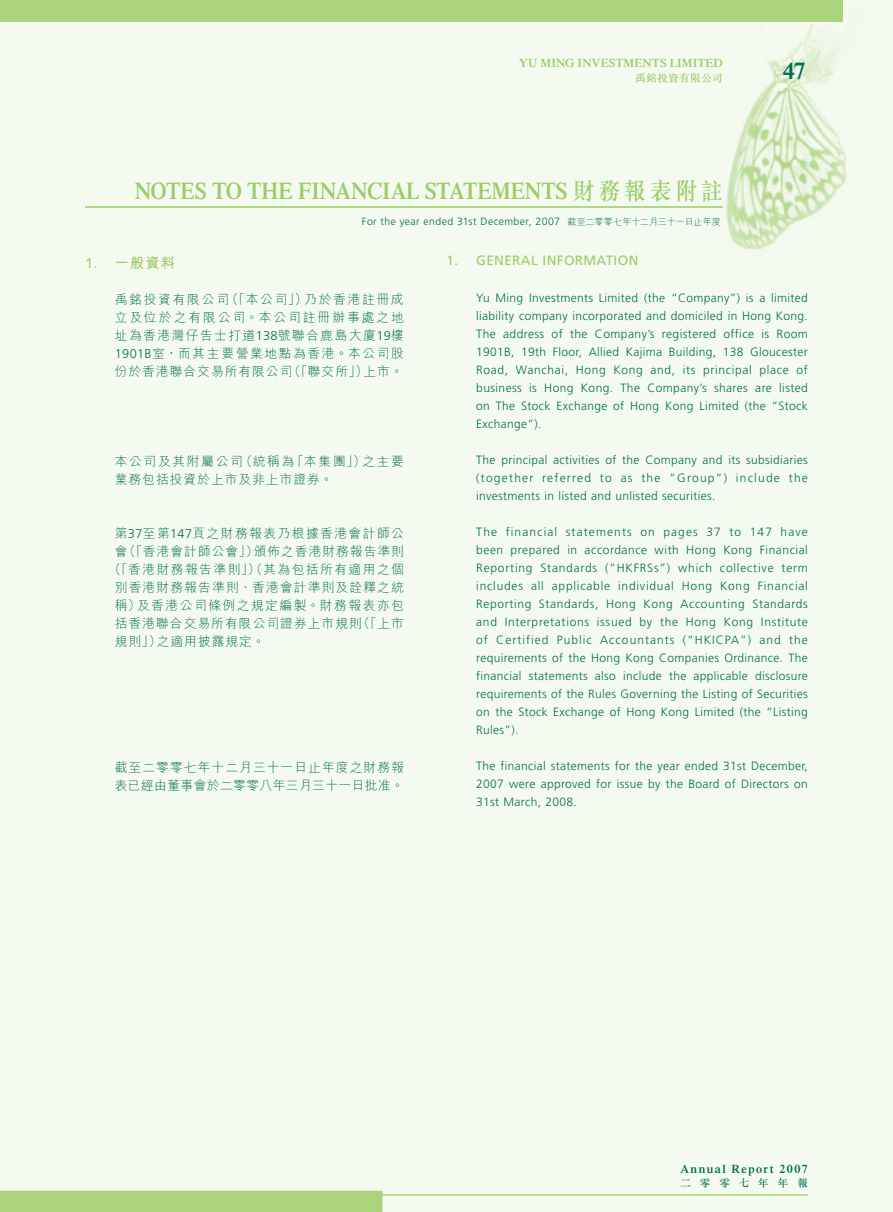
<style>
.page{position:relative;width:893px;height:1212px;background:#f5faf0}
.page>*{position:absolute;margin:0;border:0;box-sizing:border-box;transform-origin:0 0}
.t1{font:600 24px "Times LT Std";letter-spacing:-.01em;color:#99cd65;scale:.9 1}
.t2{font:600 24px "Times LT Std";color:#006e53}
.t3{font:14.25px "M Hei HK Bold B5 pc H";color:#99cd65}
.t4{font:13.5px "Frutiger LT Std";letter-spacing:.03em;color:#99cd65}
.t5{font:12.75px/18px "M Hei HK Light B5 pc H";letter-spacing:.085em;color:#006e53;text-align:justify}
.t6{font:12.75px "M Hei HK Light B5 pc H";letter-spacing:.115em;color:#006e53}
.t7{font:12.75px/18px "M Hei HK Light B5 pc H";letter-spacing:.06em;color:#006e53}
.t8{font:12.75px/18px "M Hei HK Light B5 pc H";letter-spacing:.105em;color:#006e53}
.t9{font:300 12px/18px "Frutiger LT Std";letter-spacing:.03em;color:#006e53;text-align:justify}
.t10{font:600 12px "Times LT Std";letter-spacing:.01em;color:#99cd65}
.t11{font:600 12px "Times LT Std";letter-spacing:.125em;color:#006e53}
.t12{font:300 10.5px "Frutiger LT Std";letter-spacing:.04em;color:#006e53}
.t13{font:10.5px "M Sung HK Medium B5 pc H";letter-spacing:-.005em;color:#99cd65;scale:1.05 1}
.t14{font:10.5px "M Sung HK Medium B5 pc H";letter-spacing:.86em;color:#006e53}
.s1{font-family:"M Sung HK Medium B5 pc H";font-weight:400}
.s2{font-family:"M Hei HK Light B5 pc H";font-weight:400;font-size:9px}
.s3{font-family:"Frutiger LT Std";font-weight:300}
</style>
<div class="page">
<hr style="left:85px;top:206px;width:638px;height:2px;background:#99cd65">
<hr style="left:85px;top:1194px;width:723px;height:2px;background:#aad37c">
<div style="left:0;top:0;width:843px;height:21px;background:#aad37c"></div>
<div style="left:0;top:1191px;width:382px;height:21px;background:#aad37c"></div>
<p class="t10" style="left:519px;top:59px;width:205px">YU MING INVESTMENTS LIMITED</p>
<p class="t13" style="left:635px;top:74px;width:85px">禹銘投資有限公司</p>
<h1 class="t1" style="left:135px;top:182px;width:655px">NOTES TO THE FINANCIAL STATEMENTS <span class="s1">財務報表附註</span></h1>
<p class="t12" style="left:362px;top:215px;width:360px">For the year ended 31st December, 2007 <span class="s2">截至二零零七年十二月三十一日止年度</span></p>
<h1 class="t2" style="left:783px;top:63px;width:25px">47</h1>
<p class="t3" style="left:85px;top:257px;width:92px">1. 一般資料</p>
<p class="t5" style="left:115px;top:292px;width:291px">禹銘投資有限公司（「本公司」）乃於香港註冊成立及位於之有限公司。本公司註冊辦事處之地址為香港灣仔告士打道<span class="s3">138</span>號聯合鹿島大廈<span class="s3">19</span>樓<span class="s3">1901B</span>室，而其主要營業地點為香港。本公司股份於香港聯合交易所有限公司（「聯交所」）上市。</p>
<p class="t8" style="left:115px;top:454px;width:291px">本公司及其附屬公司（統稱為「本集團」）之主要業務包括投資於上市及非上市證券。</p>
<p class="t6" style="left:115px;top:528px;width:291px">第<span class="s3">37</span>至第<span class="s3">147</span>頁之財務報表乃根據香港會計師公</p>
<p class="t5" style="left:115px;top:544px;width:291px">會（「香港會計師公會」）頒佈之香港財務報告準則</p>
<p class="t6" style="left:108px;top:564px;width:297px">（「香港財務報告準則」）（其為包括所有適用之個</p>
<p class="t5" style="left:115px;top:580px;width:291px">別香港財務報告準則、香港會計準則及詮釋之統</p>
<p class="t6" style="left:115px;top:600px;width:291px">稱）及香港公司條例之規定編製。財務報表亦包</p>
<p class="t5" style="left:115px;top:616px;width:291px">括香港聯合交易所有限公司證券上市規則（「上市</p>
<p class="t5" style="left:115px;top:634px;width:152px">規則」）之適用披露規定。</p>
<p class="t7" style="left:115px;top:760px;width:291px">截至二零零七年十二月三十一日止年度之財務報表已經由董事會於二零零八年三月三十一日批准。</p>
<p class="t4" style="left:446px;top:252px;width:193px">1. GENERAL INFORMATION</p>
<p class="t9" style="left:476px;top:290px;width:333px">Yu Ming Investments Limited (the “Company”) is a limited liability company incorporated and domiciled in Hong Kong.<br>The address of the Company’s registered office is Room 1901B, 19th Floor, Allied Kajima Building, 138 Gloucester Road, Wanchai, Hong Kong and, its principal place of business is Hong Kong. The Company’s shares are listed on The Stock Exchange of Hong Kong Limited (the “Stock Exchange”).</p>
<p class="t9" style="left:476px;top:452px;width:333px">The principal activities of the Company and its subsidiaries (together referred to as the “Group”) include the investments in listed and unlisted securities.</p>
<p class="t9" style="left:476px;top:524px;width:333px">The financial statements on pages 37 to 147 have been prepared in accordance with Hong Kong Financial Reporting Standards (“HKFRSs”) which collective term includes all applicable individual Hong Kong Financial Reporting Standards, Hong Kong Accounting Standards and Interpretations issued by the Hong Kong Institute of Certified Public Accountants (“HKICPA”) and the requirements of the Hong Kong Companies Ordinance. The financial statements also include the applicable disclosure requirements of the Rules Governing the Listing of Securities on the Stock Exchange of Hong Kong Limited (the “Listing Rules”).</p>
<p class="t9" style="left:476px;top:758px;width:333px">The financial statements for the year ended 31st December, 2007 were approved for issue by the Board of Directors on 31st March, 2008.</p>
<p class="t11" style="left:680px;top:1164px;width:129px">Annual Report 2007</p>
<p class="t14" style="left:680px;top:1179px;width:129px">二零零七年年報</p>
</div>
